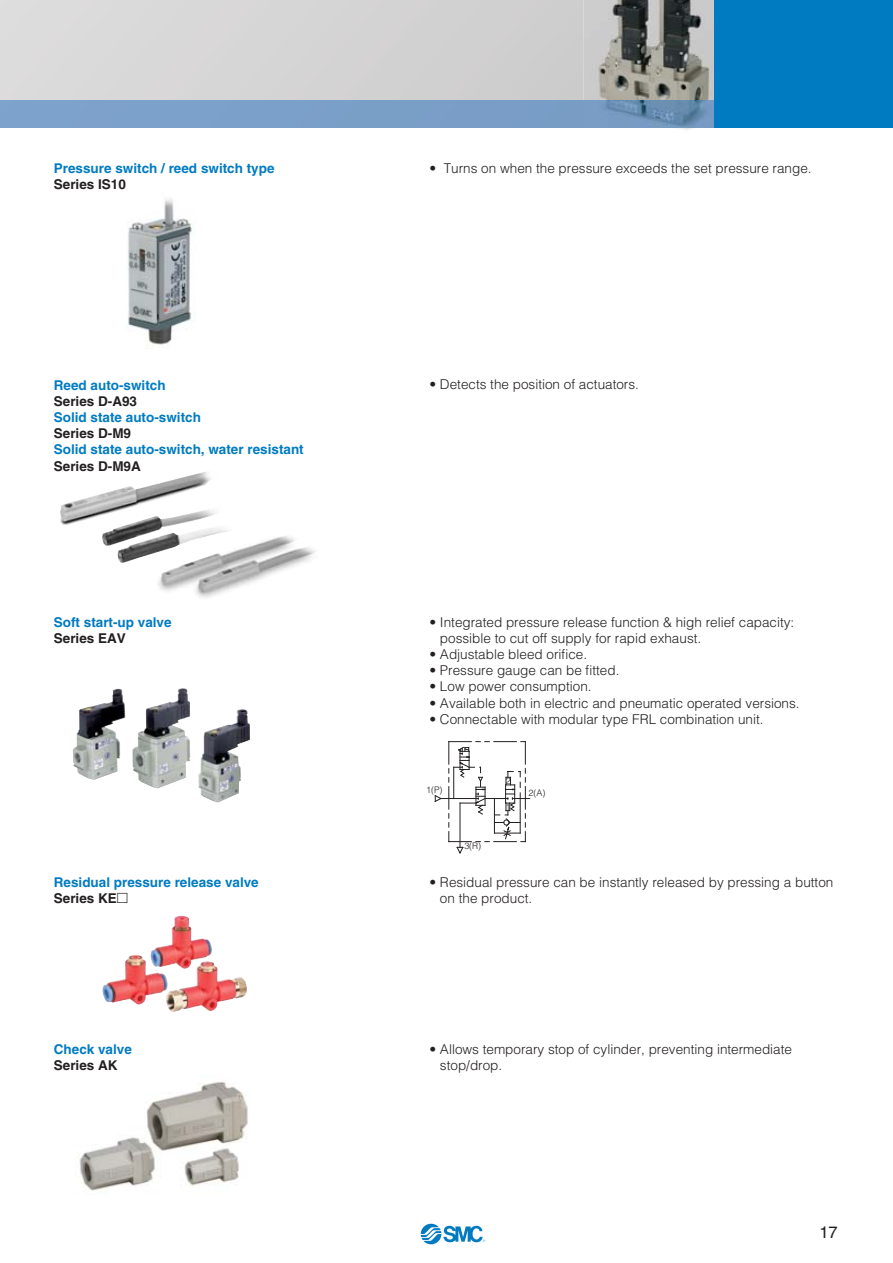
<style>
.page{position:relative;width:893px;height:1263px;background:#fff}
.page>*{position:absolute;margin:0;border:0;box-sizing:border-box;transform-origin:0 0}
.t1{font:16.5px "Helvetica";color:#231f20}
.t2{font:300 13.5px/16.2px "Helvetica";color:#231f20}
.t3{font:700 13.5px/16.2px "Helvetica";color:#007bc2}
.t4{font:700 13.5px "Helvetica";color:#231f20}
.t5{font:300 9px "Helvetica";color:#231f20}
.s1{color:#231f20}
.s2{font-family:"European Pi Three";font-weight:400;color:#231f20}
</style>
<div class="page">
<div style="left:0;top:0;width:583px;height:100px;background:#d5d5d6"></div>
<div style="left:714px;top:0;width:178px;height:128px;background:#007bc2"></div>
<svg style="left:421px;top:1224px;width:64px;height:20px"></svg>
<img style="left:681px;top:128px;width:11px;height:2px">
<img style="left:583px;top:0;width:131px;height:100px">
<svg style="left:0;top:127px;width:583px;height:1px"></svg>
<div style="left:0;top:100px;width:583px;height:27px;background:#7ba0c9"></div>
<img style="left:583px;top:100px;width:131px;height:28px">
<img style="left:79px;top:1081px;width:169px;height:110px">
<img style="left:73px;top:688px;width:177px;height:114px">
<hr style="left:441px;top:798px;width:37px;height:1px;background:#231f20">
<svg style="left:434px;top:795px;width:7px;height:7px"></svg>
<svg style="left:448px;top:741px;width:81px;height:113px"></svg>
<img style="left:102px;top:916px;width:145px;height:96px">
<img style="left:127px;top:198px;width:67px;height:150px">
<img style="left:60px;top:472px;width:151px;height:53px">
<img style="left:102px;top:506px;width:127px;height:57px">
<img style="left:156px;top:534px;width:160px;height:64px">
<p class="t3" style="left:54px;top:161px;width:222px">Pressure switch / reed switch type</p>
<p class="t2" style="left:429px;top:161px;width:383px">• Turns on when the pressure exceeds the set pressure range.</p>
<p class="t4" style="left:54px;top:179px;width:74px">Series IS10</p>
<p class="t3" style="left:54px;top:378px;width:113px">Reed auto-switch</p>
<p class="t4" style="left:54px;top:396px;width:85px">Series D-A93</p>
<p class="t3" style="left:54px;top:410px;width:149px">Solid state auto-switch</p>
<p class="t4" style="left:54px;top:429px;width:79px">Series D-M9</p>
<p class="t3" style="left:54px;top:443px;width:251px">Solid state auto-switch, water resistant</p>
<p class="t4" style="left:54px;top:461px;width:89px">Series D-M9A</p>
<p class="t3" style="left:54px;top:615px;width:119px">Soft start-up valve</p>
<p class="t4" style="left:54px;top:633px;width:74px">Series EAV</p>
<p class="t2" style="left:429px;top:377px;width:211px">• Detects the position of actuators.</p>
<p class="t2" style="left:440px;top:615px;width:356px;text-indent:-11px">• Integrated pressure release function &amp; high relief capacity: possible to cut off supply for rapid exhaust.</p>
<p class="t2" style="left:429px;top:647px;width:159px">• Adjustable bleed orifice.</p>
<p class="t2" style="left:429px;top:664px;width:191px">• Pressure gauge can be fitted.</p>
<p class="t2" style="left:429px;top:680px;width:164px">• Low power consumption.</p>
<p class="t2" style="left:429px;top:696px;width:371px">• Available both in electric and pneumatic operated versions.</p>
<p class="t2" style="left:429px;top:712px;width:335px">• Connectable with modular type FRL combination unit.</p>
<p class="t5" style="left:505px;top:777px;width:7px">2</p>
<p class="t5" style="left:505px;top:803px;width:7px">1</p>
<p class="t5" style="left:426px;top:786px;width:18px">1(P)</p>
<p class="t5" style="left:528px;top:790px;width:18px">2(A)</p>
<p class="t5" style="left:464px;top:843px;width:18px">3(R)</p>
<p class="t3" style="left:54px;top:875px;width:206px">Residual pressure release valve<br><span class="s1">Series KE</span><span class="s2">-</span></p>
<p class="t2" style="left:440px;top:875px;width:395px;text-indent:-11px">• Residual pressure can be instantly released by pressing a button on the product.</p>
<p class="t3" style="left:54px;top:1043px;width:80px">Check valve</p>
<p class="t4" style="left:54px;top:1061px;width:65px">Series AK</p>
<p class="t2" style="left:440px;top:1043px;width:353px;text-indent:-11px">• Allows temporary stop of cylinder, preventing intermediate stop/drop.</p>
<p class="t1" style="left:819px;top:1226px;width:20px">17</p>
</div>
